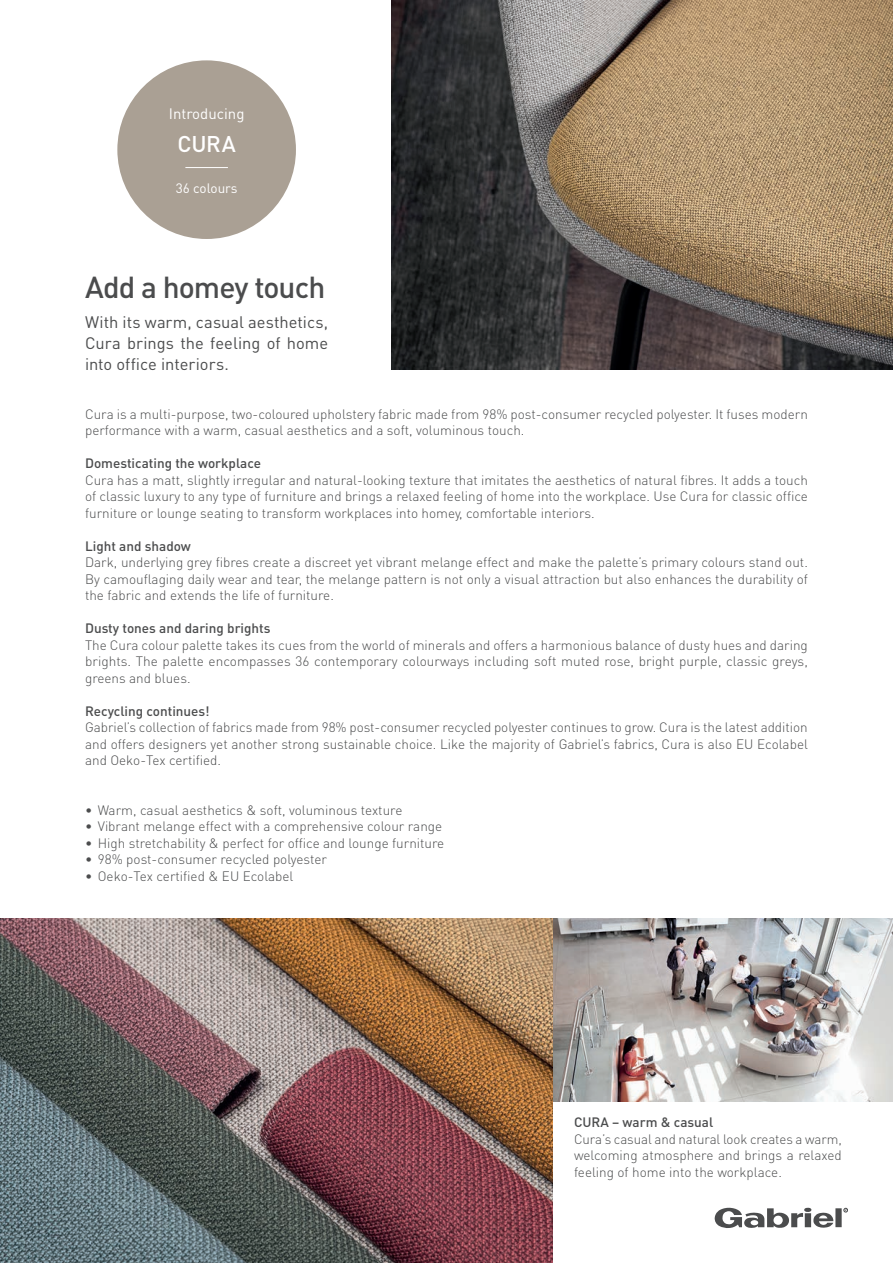
<style>
.page{position:relative;width:893px;height:1263px;background:#fff}
.page>*{position:absolute;margin:0;border:0;box-sizing:border-box;transform-origin:0 0}
.t1{font:500 30px "DINOT";letter-spacing:-.03em;color:#4b4c4d}
.t2{font:500 22.5px "DINOT";color:#fff}
.t3{font:16.5px/21px "DINOT";color:#4b4c4d;text-align:justify}
.t4{font:15px "DINOT";color:#fff}
.t5{font:300 13.5px/16.5px "DINOT";color:#4b4c4d;text-align:justify}
.t6{font:500 13.5px "DINOT";color:#4b4c4d}
.t7{font:13.5px "DINOT";color:#fff}
</style>
<div class="page">
<img style="left:553px;top:918px;width:340px;height:183px">
<img style="left:391px;top:0;width:502px;height:370px">
<img style="left:0;top:918px;width:553px;height:345px">
<div style="left:835px;top:1208px;width:7px;height:19px;background:#4b4c4d"></div>
<svg style="left:715px;top:1208px;width:118px;height:20px"></svg>
<svg style="left:844px;top:1208px;width:4px;height:4px"></svg>
<div style="left:117px;top:60px;width:179px;height:179px;background:#aaa094;border-radius:50%"></div>
<hr style="left:185px;top:167px;width:43px;height:1px;background:#fff">
<p class="t4" style="left:169px;top:103px;width:77px">Introducing</p>
<h2 class="t2" style="left:178px;top:128px;width:60px">CURA</h2>
<p class="t7" style="left:176px;top:179px;width:63px">36 colours</p>
<h1 class="t1" style="left:85px;top:267px;width:242px">Add a homey touch</h1>
<p class="t3" style="left:85px;top:310px;width:245px">With its warm, casual aesthetics, Cura brings the feeling of home into office interiors.</p>
<p class="t5" style="left:85px;top:405px;width:724px">Cura is a multi-purpose, two-coloured upholstery fabric made from 98% post-consumer recycled polyester. It fuses modern performance with a warm, casual aesthetics and a soft, voluminous touch.</p>
<p class="t6" style="left:85px;top:454px;width:177px">Domesticating the workplace</p>
<p class="t5" style="left:85px;top:471px;width:724px">Cura has a matt, slightly irregular and natural-looking texture that imitates the aesthetics of natural fibres. It adds a touch of classic luxury to any type of furniture and brings a relaxed feeling of home into the workplace. Use Cura for classic office furniture or lounge seating to transform workplaces into homey, comfortable interiors.</p>
<p class="t6" style="left:85px;top:536px;width:107px">Light and shadow</p>
<p class="t5" style="left:85px;top:553px;width:724px">Dark, underlying grey fibres create a discreet yet vibrant melange effect and make the palette’s primary colours stand out.<br>By camouflaging daily wear and tear, the melange pattern is not only a visual attraction but also enhances the durability of the fabric and extends the life of furniture.</p>
<p class="t6" style="left:85px;top:619px;width:187px">Dusty tones and daring brights</p>
<p class="t5" style="left:85px;top:636px;width:724px">The Cura colour palette takes its cues from the world of minerals and offers a harmonious balance of dusty hues and daring brights. The palette encompasses 36 contemporary colourways including soft muted rose, bright purple, classic greys, greens and blues.</p>
<p class="t6" style="left:85px;top:701px;width:126px">Recycling continues!</p>
<p class="t5" style="left:85px;top:718px;width:724px">Gabriel’s collection of fabrics made from 98% post-consumer recycled polyester continues to grow. Cura is the latest addition and offers designers yet another strong sustainable choice. Like the majority of Gabriel’s fabrics, Cura is also EU Ecolabel and Oeko-Tex certified.</p>
<p class="t5" style="left:85px;top:801px;width:319px">• Warm, casual aesthetics &amp; soft, voluminous texture</p>
<p class="t5" style="left:85px;top:817px;width:359px">• Vibrant melange effect with a comprehensive colour range</p>
<p class="t5" style="left:85px;top:834px;width:361px">• High stretchability &amp; perfect for office and lounge furniture</p>
<p class="t5" style="left:85px;top:850px;width:243px">• 98% post-consumer recycled polyester</p>
<p class="t5" style="left:85px;top:867px;width:210px">• Oeko-Tex certified &amp; EU Ecolabel</p>
<p class="t6" style="left:574px;top:1113px;width:141px">CURA – warm &amp; casual</p>
<p class="t5" style="left:574px;top:1130px;width:269px">Cura’s casual and natural look creates a warm, welcoming atmosphere and brings a relaxed feeling of home into the workplace.</p>
</div>
